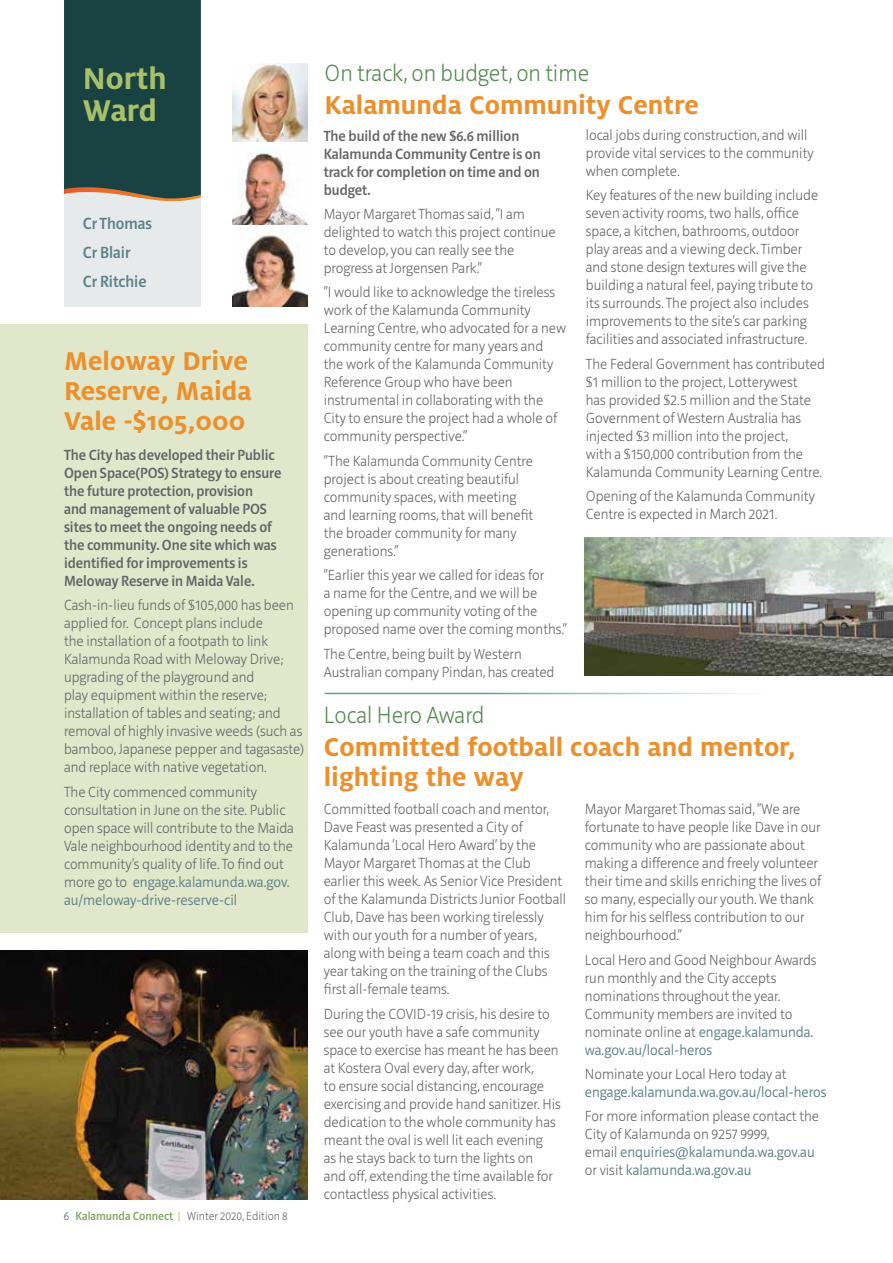
<style>
.page{position:relative;width:893px;height:1263px;background:#fff}
.page>*{position:absolute;margin:0;border:0;box-sizing:border-box;transform-origin:0 0}
.t1{font:700 33.3px/31.7px "Milo OT";color:#a8c069}
.t2{font:700 28.5px/30px "Milo OT";color:#eb902c}
.t3{font:200 24px "Riga";color:#558a51}
.t4{font:500 16.5px/28.8px "Riga";color:#5d8088}
.t5{font:200 15px/18px "Riga";color:#636466}
.t6{font:500 15px/18px "Riga";color:#636466}
.t7{font:300 15px "Riga";color:#5d8088}
.t8{font:200 12px "Riga";color:#636466}
.s1{font-weight:300;color:#5d8088}
.s2{font-weight:500;color:#7ea861}
.s3{color:#eb902c}
</style>
<div class="page">
<img style="left:585px;top:537px;width:308px;height:138px">
<div style="left:0;top:324px;width:308px;height:609px;background:#e1e7ca"></div>
<div style="left:64px;top:0;width:137px;height:306px;background:#e7eaeb"></div>
<div style="left:64px;top:0;width:137px;height:202px;background:#194243"></div>
<img style="left:232px;top:64px;width:75px;height:78px">
<img style="left:232px;top:153px;width:75px;height:72px">
<img style="left:232px;top:234px;width:75px;height:72px">
<img style="left:0;top:951px;width:307px;height:248px">
<hr style="left:325px;top:693px;width:505px;height:1px;background:#63a288">
<h1 class="t1" style="left:83px;top:63px;width:85px">North<br>Ward</h1>
<p class="t4" style="left:83px;top:210px;width:71px">Cr Thomas<br>Cr Blair<br>Cr Ritchie</p>
<h2 class="t2" style="left:64px;top:346px;width:189px">Meloway Drive<br>Reserve, Maida<br>Vale -$105,000</h2>
<p class="t6" style="left:64px;top:446px;width:219px">The City has developed their Public Open Space(POS) Strategy to ensure the future protection, provision<br>and management of valuable POS sites to meet the ongoing needs of the community. One site which was identified for improvements is Meloway Reserve in Maida Vale.</p>
<p class="t5" style="left:64px;top:596px;width:242px">Cash-in-lieu funds of $105,000 has been applied for. Concept plans include<br>the installation of a footpath to link Kalamunda Road with Meloway Drive; upgrading of the playground and<br>play equipment within the reserve; installation of tables and seating; and removal of highly invasive weeds (such as bamboo, Japanese pepper and tagasaste) and replace with native vegetation.</p>
<p class="t5" style="left:64px;top:783px;width:231px">The City commenced community consultation in June on the site. Public open space will contribute to the Maida Vale neighbourhood identity and to the community’s quality of life. To find out more go to <span class="s1">engage.kalamunda.wa.gov. au/meloway-drive-reserve-cil</span></p>
<p class="t8" style="left:64px;top:1210px;width:225px">6 <span class="s2">Kalamunda Connect</span> <span class="s3">|</span> Winter 2020, Edition 8</p>
<h3 class="t3" style="left:325px;top:60px;width:266px">On track, on budget, on time</h3>
<h2 class="t2" style="left:325px;top:90px;width:376px">Kalamunda Community Centre</h2>
<p class="t6" style="left:324px;top:127px;width:218px">The build of the new $6.6 million<br>Kalamunda Community Centre is on track for completion on time and on budget.</p>
<p class="t5" style="left:324px;top:205px;width:233px">Mayor Margaret Thomas said, “I am delighted to watch this project continue to develop, you can really see the progress at Jorgensen Park.”</p>
<p class="t5" style="left:324px;top:284px;width:244px">“I would like to acknowledge the tireless work of the Kalamunda Community Learning Centre, who advocated for a new community centre for many years and the work of the Kalamunda Community Reference Group who have been instrumental in collaborating with the City to ensure the project had a whole of community perspective.”</p>
<p class="t5" style="left:324px;top:452px;width:211px">“The Kalamunda Community Centre project is about creating beautiful community spaces, with meeting and learning rooms, that will benefit the broader community for many generations.”</p>
<p class="t5" style="left:324px;top:567px;width:245px">“Earlier this year we called for ideas for<br>a name for the Centre, and we will be opening up community voting of the proposed name over the coming months.”</p>
<p class="t5" style="left:324px;top:645px;width:232px">The Centre, being built by Western<br>Australian company Pindan, has created</p>
<p class="t5" style="left:586px;top:126px;width:229px">local jobs during construction, and will provide vital services to the community when complete.</p>
<p class="t5" style="left:586px;top:187px;width:234px">Key features of the new building include seven activity rooms, two halls, office space, a kitchen, bathrooms, outdoor play areas and a viewing deck. Timber and stone design textures will give the building a natural feel, paying tribute to its surrounds. The project also includes improvements to the site’s car parking facilities and associated infrastructure.</p>
<p class="t5" style="left:586px;top:355px;width:241px">The Federal Government has contributed $1 million to the project, Lotterywest<br>has provided $2.5 million and the State Government of Western Australia has injected $3 million into the project,<br>with a $150,000 contribution from the Kalamunda Community Learning Centre.</p>
<p class="t5" style="left:586px;top:488px;width:231px">Opening of the Kalamunda Community<br>Centre is expected in March 2021.</p>
<h3 class="t3" style="left:324px;top:702px;width:162px">Local Hero Award</h3>
<h2 class="t2" style="left:324px;top:732px;width:473px">Committed football coach and mentor, lighting the way</h2>
<p class="t5" style="left:324px;top:800px;width:244px">Committed football coach and mentor, Dave Feast was presented a City of Kalamunda ‘Local Hero Award’ by the Mayor Margaret Thomas at the Club earlier this week. As Senior Vice President of the Kalamunda Districts Junior Football Club, Dave has been working tirelessly with our youth for a number of years, along with being a team coach and this year taking on the training of the Clubs first all-female teams.</p>
<p class="t5" style="left:324px;top:1005px;width:238px">During the COVID-19 crisis, his desire to see our youth have a safe community space to exercise has meant he has been at Kostera Oval every day, after work,<br>to ensure social distancing, encourage exercising and provide hand sanitizer. His dedication to the whole community has meant the oval is well lit each evening<br>as he stays back to turn the lights on<br>and off, extending the time available for contactless physical activities.</p>
<p class="t5" style="left:585px;top:800px;width:238px">Mayor Margaret Thomas said, “We are fortunate to have people like Dave in our community who are passionate about making a difference and freely volunteer their time and skills enriching the lives of so many, especially our youth. We thank him for his selfless contribution to our neighbourhood.”</p>
<p class="t5" style="left:585px;top:951px;width:233px">Local Hero and Good Neighbour Awards run monthly and the City accepts nominations throughout the year.<br>Community members are invited to nominate online at <span class="s1">engage.kalamunda. wa.gov.au/local-heros</span></p>
<p class="t5" style="left:585px;top:1065px;width:203px">Nominate your Local Hero today at</p>
<p class="t7" style="left:585px;top:1084px;width:243px">engage.kalamunda.wa.gov.au/local-heros</p>
<p class="t5" style="left:585px;top:1108px;width:236px">For more information please contact the City of Kalamunda on 9257 9999,<br>email <span class="s1">enquiries@kalamunda.wa.gov.au </span>or visit <span class="s1">kalamunda.wa.gov.au</span></p>
</div>
